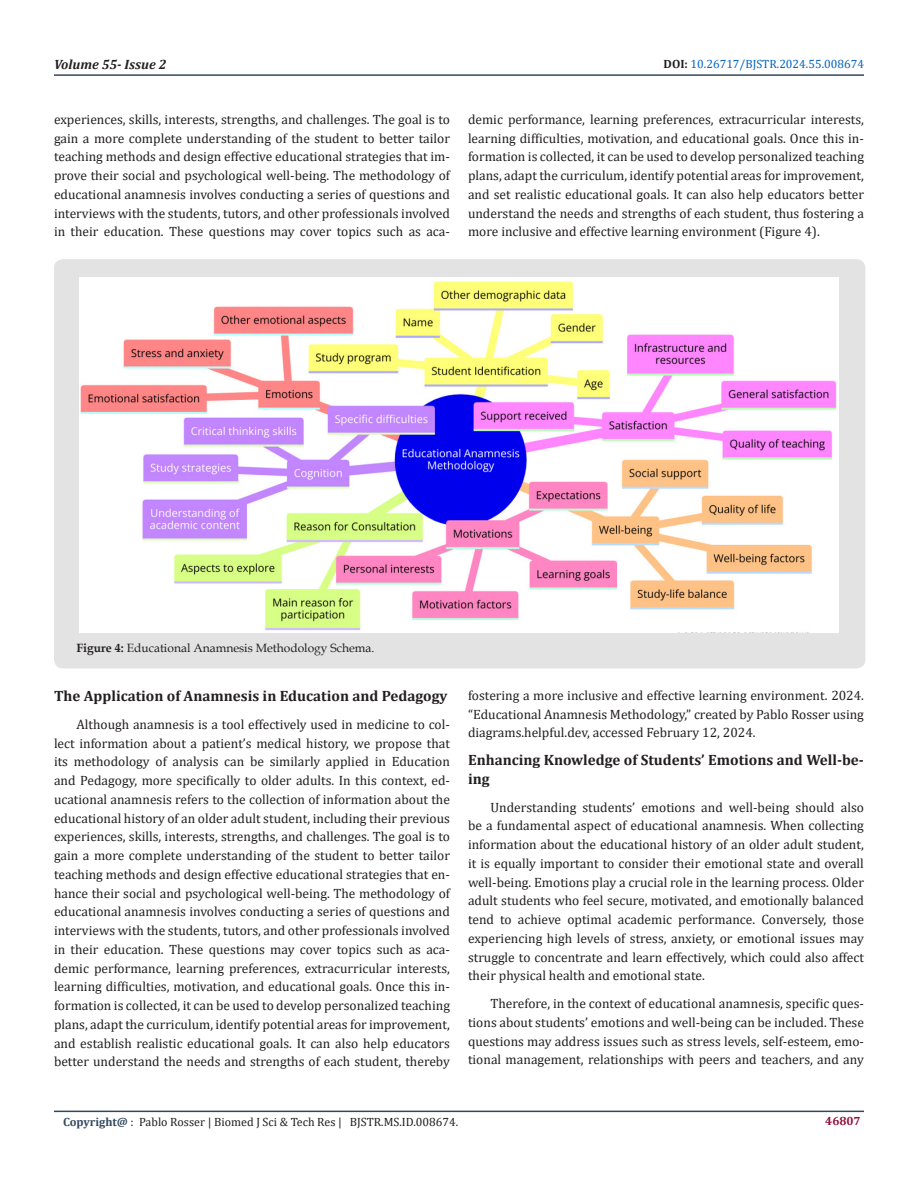
<style>
.page{position:relative;width:918px;height:1188px;background:#fff}
.page>*{position:absolute;margin:0;border:0;box-sizing:border-box;transform-origin:0 0}
.t1{font:700 15px/18.8px "Cambria";color:#231f20}
.t2{font:13.5px/18.8px "Cambria";color:#231f20;text-align:justify}
.t3{font:italic 700 13.5px "Cambria";color:#231f20}
.t4{font:12px "Cambria";color:#231f20}
.t5{font:12px "Book Antiqua";color:#231f20}
.t6{font:12px "Cambria";color:#0563c1}
.t7{font:700 12px "Cambria";color:#8f133a}
.s1{font-weight:700;color:#231f20}
.s2{font-weight:700}
.s3{font-weight:700;color:#34495e}
</style>
<div class="page">
<hr style="left:54px;top:1111px;width:810px;height:1px;background:#34495e">
<hr style="left:54px;top:74px;width:810px;height:2px;background:#34495e">
<div style="left:54px;top:259px;width:811px;height:409px;background:#e3e3e3;border-radius:9px"></div>
<img style="left:80px;top:277px;width:759px;height:355px">
<div style="left:666px;top:616px;width:128px;height:15px;background:#fff"></div>
<p class="t3" style="left:54px;top:55px;width:114px">Volume 55- Issue 2</p>
<p class="t6" style="left:664px;top:57px;width:202px"><span class="s1">DOI:</span> 10.26717/BJSTR.2024.55.008674</p>
<p class="t2" style="left:54px;top:110px;width:398px">experiences, skills, interests, strengths, and challenges. The goal is to gain a more complete understanding of the student to better tailor teaching methods and design effective educational strategies that im&shy;prove their social and psychological well-being. The methodology of educational anamnesis involves conducting a series of questions and interviews with the students, tutors, and other professionals involved in their education. These questions may cover topics such as aca-</p>
<p class="t2" style="left:468px;top:110px;width:398px">demic performance, learning preferences, extracurricular interests, learning difficulties, motivation, and educational goals. Once this in&shy;formation is collected, it can be used to develop personalized teaching plans, adapt the curriculum, identify potential areas for improvement, and set realistic educational goals. It can also help educators better understand the needs and strengths of each student, thus fostering a more inclusive and effective learning environment (Figure 4).</p>
<p class="t5" style="left:76px;top:640px;width:300px"><span class="s2">Figure 4:</span> Educational Anamnesis Methodology Schema.</p>
<p class="t1" style="left:54px;top:686px;width:395px">The Application of Anamnesis in Education and Pedagogy</p>
<p class="t2" style="left:54px;top:715px;width:398px;text-indent:22px">Although anamnesis is a tool effectively used in medicine to col&shy;lect information about a patient’s medical history, we propose that its methodology of analysis can be similarly applied in Education and Pedagogy, more specifically to older adults. In this context, ed&shy;ucational anamnesis refers to the collection of information about the educational history of an older adult student, including their previous experiences, skills, interests, strengths, and challenges. The goal is to gain a more complete understanding of the student to better tailor teaching methods and design effective educational strategies that en&shy;hance their social and psychological well-being. The methodology of educational anamnesis involves conducting a series of questions and interviews with the students, tutors, and other professionals involved in their education. These questions may cover topics such as aca&shy;demic performance, learning preferences, extracurricular interests, learning difficulties, motivation, and educational goals. Once this in&shy;formation is collected, it can be used to develop personalized teaching plans, adapt the curriculum, identify potential areas for improvement, and establish realistic educational goals. It can also help educators better understand the needs and strengths of each student, thereby</p>
<p class="t2" style="left:468px;top:686px;width:398px">fostering a more inclusive and effective learning environment. 2024. “Educational Anamnesis Methodology,” created by Pablo Rosser using diagrams.helpful.dev, accessed February 12, 2024.</p>
<p class="t1" style="left:468px;top:750px;width:398px">Enhancing Knowledge of Students’ Emotions and Well-be&shy;ing</p>
<p class="t2" style="left:468px;top:798px;width:398px;text-indent:22px">Understanding students’ emotions and well-being should also be a fundamental aspect of educational anamnesis. When collecting information about the educational history of an older adult student, it is equally important to consider their emotional state and overall well-being. Emotions play a crucial role in the learning process. Older adult students who feel secure, motivated, and emotionally balanced tend to achieve optimal academic performance. Conversely, those experiencing high levels of stress, anxiety, or emotional issues may struggle to concentrate and learn effectively, which could also affect their physical health and emotional state.</p>
<p class="t2" style="left:468px;top:994px;width:398px;text-indent:22px">Therefore, in the context of educational anamnesis, specific ques&shy;tions about students’ emotions and well-being can be included. These questions may address issues such as stress levels, self-esteem, emo&shy;tional management, relationships with peers and teachers, and any</p>
<p class="t4" style="left:63px;top:1115px;width:397px"><span class="s3">Copyright@</span> : Pablo Rosser | Biomed J Sci &amp; Tech Res | BJSTR.MS.ID.008674.</p>
<p class="t7" style="left:825px;top:1113px;width:37px">46807</p>
</div>
